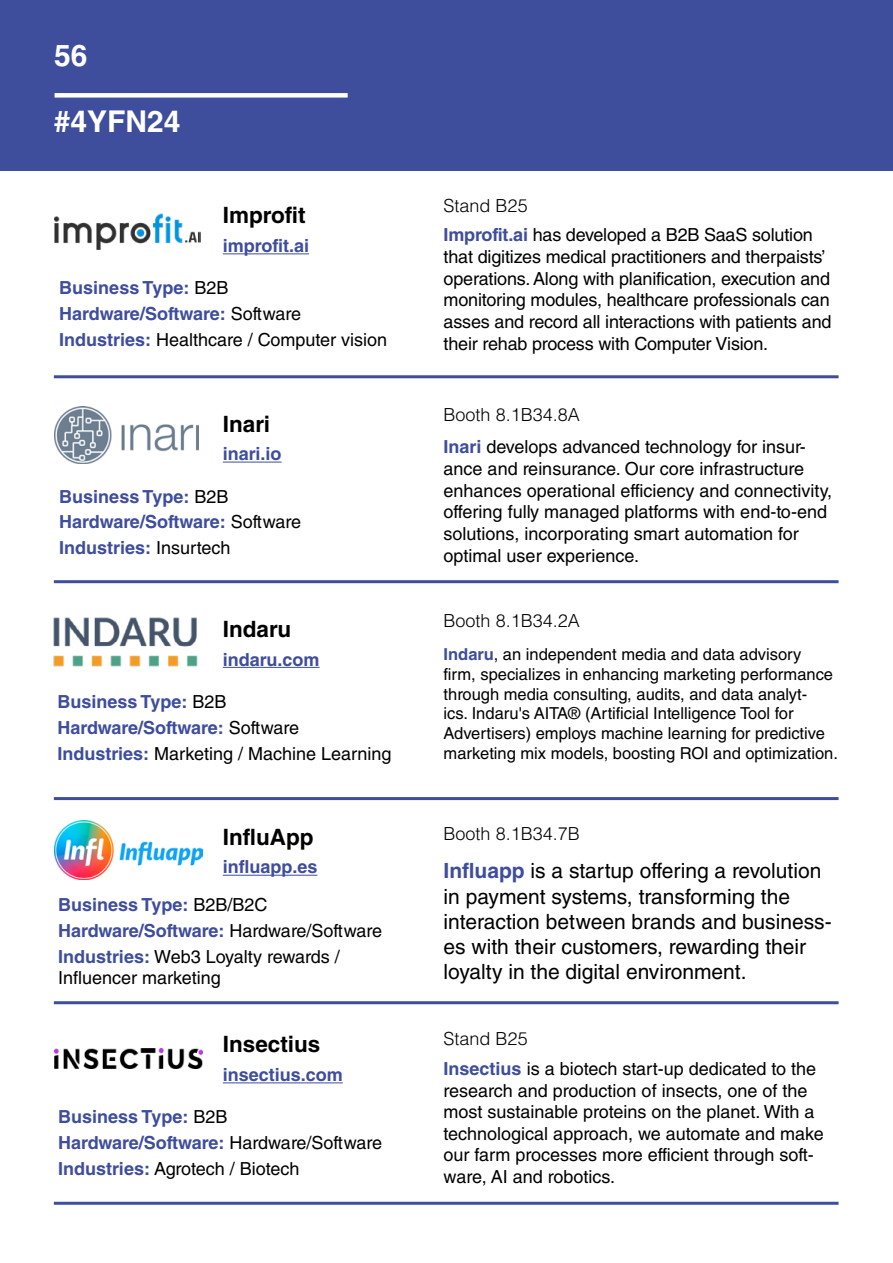
<style>
.page{position:relative;width:893px;height:1263px;background:#fff}
.page>*{position:absolute;margin:0;border:0;box-sizing:border-box;transform-origin:0 0}
.t1{font:700 30px "Helvetica LT Std";color:#fff}
.t2{font:700 22.5px "Helvetica LT Std";color:#000}
.paràgraf{font:21px/25.2px "Helvetica LT Std";color:#000}
.paràgraf-2{font:18px/21.6px "Helvetica LT Std";color:#000}
.Estilo_de_párrafo_1{font:700 18px "Helvetica LT Std";color:#3e4d9c}
.Estilo_de_párrafo_1-2{font:18px/21.6px "Helvetica LT Std";color:#000}
.sectors{font:300 18px "Helvetica LT Std";color:#000}
.web{font:700 18px "Helvetica LT Std";color:#3e4d9c}
.paràgraf-3{font:16.5px/19.8px "Helvetica LT Std";color:#000}
.s1{font-weight:400;color:#000}
.s2{font-weight:700;color:#3e4d9c}
</style>
<div class="page">
<div style="left:0;top:0;width:893px;height:171px;background:#3e4d9c"></div>
<div style="left:55px;top:93px;width:293px;height:5px;background:#fff"></div>
<hr style="left:54px;top:375px;width:785px;height:3px;background:#3e4d9c">
<hr style="left:54px;top:580px;width:785px;height:3px;background:#3e4d9c">
<hr style="left:54px;top:1001px;width:785px;height:3px;background:#3e4d9c">
<hr style="left:54px;top:1202px;width:785px;height:3px;background:#3e4d9c">
<hr style="left:54px;top:797px;width:785px;height:3px;background:#3e4d9c">
<hr style="left:223px;top:1082px;width:120px;height:1px;background:#3e4d9c">
<hr style="left:223px;top:875px;width:94px;height:1px;background:#3e4d9c">
<hr style="left:223px;top:667px;width:97px;height:1px;background:#3e4d9c">
<hr style="left:223px;top:462px;width:59px;height:1px;background:#3e4d9c">
<hr style="left:223px;top:253px;width:86px;height:1px;background:#3e4d9c">
<img style="left:54px;top:214px;width:146px;height:36px">
<img style="left:54px;top:406px;width:145px;height:57px">
<img style="left:53px;top:617px;width:145px;height:50px">
<img style="left:54px;top:820px;width:148px;height:60px">
<img style="left:54px;top:1049px;width:148px;height:19px">
<h1 class="t1" style="left:54px;top:37px;width:35px">56</h1>
<h1 class="t1" style="left:54px;top:103px;width:128px">#4YFN24</h1>
<h2 class="t2" style="left:223px;top:201px;width:84px">Improfit</h2>
<h2 class="web" style="left:223px;top:235px;width:88px">improfit.ai</h2>
<h3 class="Estilo_de_párrafo_1" style="left:59px;top:277px;width:171px">Business Type: <span class="s1">B2B</span></h3>
<h3 class="Estilo_de_párrafo_1" style="left:59px;top:303px;width:243px">Hardware/Software: <span class="s1">Software</span></h3>
<h3 class="Estilo_de_párrafo_1-2" style="left:59px;top:329px;width:329px"><span class="s2">Industries:</span> Healthcare / Computer vision</h3>
<h2 class="t2" style="left:223px;top:410px;width:49px">Inari</h2>
<h2 class="web" style="left:223px;top:443px;width:60px">inari.io</h2>
<h3 class="Estilo_de_párrafo_1" style="left:59px;top:485px;width:171px">Business Type: <span class="s1">B2B</span></h3>
<h3 class="Estilo_de_párrafo_1" style="left:59px;top:511px;width:243px">Hardware/Software: <span class="s1">Software</span></h3>
<h3 class="Estilo_de_párrafo_1" style="left:59px;top:537px;width:173px">Industries: <span class="s1">Insurtech</span></h3>
<h2 class="t2" style="left:223px;top:615px;width:70px">Indaru</h2>
<h2 class="web" style="left:223px;top:648px;width:98px">indaru.com</h2>
<h3 class="Estilo_de_párrafo_1" style="left:57px;top:691px;width:171px">Business Type: <span class="s1">B2B</span></h3>
<h3 class="Estilo_de_párrafo_1" style="left:57px;top:717px;width:243px">Hardware/Software: <span class="s1">Software</span></h3>
<h3 class="Estilo_de_párrafo_1-2" style="left:57px;top:743px;width:336px"><span class="s2">Industries:</span> Marketing / Machine Learning</h3>
<h2 class="t2" style="left:223px;top:823px;width:92px">InfluApp</h2>
<h2 class="web" style="left:223px;top:856px;width:96px">influapp.es</h2>
<h3 class="Estilo_de_párrafo_1" style="left:58px;top:894px;width:211px">Business Type: <span class="s1">B2B/B2C</span></h3>
<h3 class="Estilo_de_párrafo_1" style="left:58px;top:919px;width:325px">Hardware/Software: <span class="s1">Hardware/Software</span></h3>
<h3 class="Estilo_de_párrafo_1-2" style="left:58px;top:945px;width:283px"><span class="s2">Industries:</span> Web3 Loyalty rewards /<br>Influencer marketing</h3>
<h2 class="t2" style="left:223px;top:1031px;width:99px">Insectius</h2>
<h2 class="web" style="left:223px;top:1064px;width:122px">insectius.com</h2>
<h3 class="Estilo_de_párrafo_1" style="left:58px;top:1106px;width:171px">Business Type: <span class="s1">B2B</span></h3>
<h3 class="Estilo_de_párrafo_1" style="left:58px;top:1132px;width:325px">Hardware/Software: <span class="s1">Hardware/Software</span></h3>
<h3 class="Estilo_de_párrafo_1-2" style="left:58px;top:1158px;width:243px"><span class="s2">Industries:</span> Agrotech / Biotech</h3>
<p class="sectors" style="left:444px;top:194px;width:86px">Stand B25</p>
<p class="paràgraf-2" style="left:444px;top:224px;width:389px"><span class="s2">Improfit.ai</span> has developed a B2B SaaS solution that digitizes medical practitioners and therpaists’ operations. Along with planification, execution and monitoring modules, healthcare professionals can asses and record all interactions with patients and their rehab process with Computer Vision.</p>
<p class="sectors" style="left:444px;top:403px;width:138px">Booth 8.1B34.8A</p>
<p class="paràgraf-2" style="left:444px;top:436px;width:390px"><span class="s2">Inari</span> develops advanced technology for insur&shy;ance and reinsurance. Our core infrastructure enhances operational efficiency and connectivity, offering fully managed platforms with end-to-end solutions, incorporating smart automation for optimal user experience.</p>
<p class="sectors" style="left:444px;top:609px;width:138px">Booth 8.1B34.2A</p>
<p class="paràgraf-3" style="left:444px;top:644px;width:396px"><span class="s2">Indaru</span>, an independent media and data advisory<br>firm, specializes in enhancing marketing performance through media consulting, audits, and data analyt-<br>ics. Indaru's AITA® (Artificial Intelligence Tool for Advertisers) employs machine learning for predictive marketing mix models, boosting ROI and optimization.</p>
<p class="sectors" style="left:444px;top:822px;width:138px">Booth 8.1B34.7B</p>
<p class="paràgraf" style="left:444px;top:858px;width:390px"><span class="s2">Influapp</span> is a startup offering a revolution in payment systems, transforming the interaction between brands and business&shy;es with their customers, rewarding their loyalty in the digital environment.</p>
<p class="sectors" style="left:444px;top:1027px;width:86px">Stand B25</p>
<p class="paràgraf-2" style="left:444px;top:1058px;width:382px"><span class="s2">Insectius</span> is a biotech start-up dedicated to the research and production of insects, one of the most sustainable proteins on the planet. With a technological approach, we automate and make our farm processes more efficient through soft&shy;ware, AI and robotics.</p>
</div>
